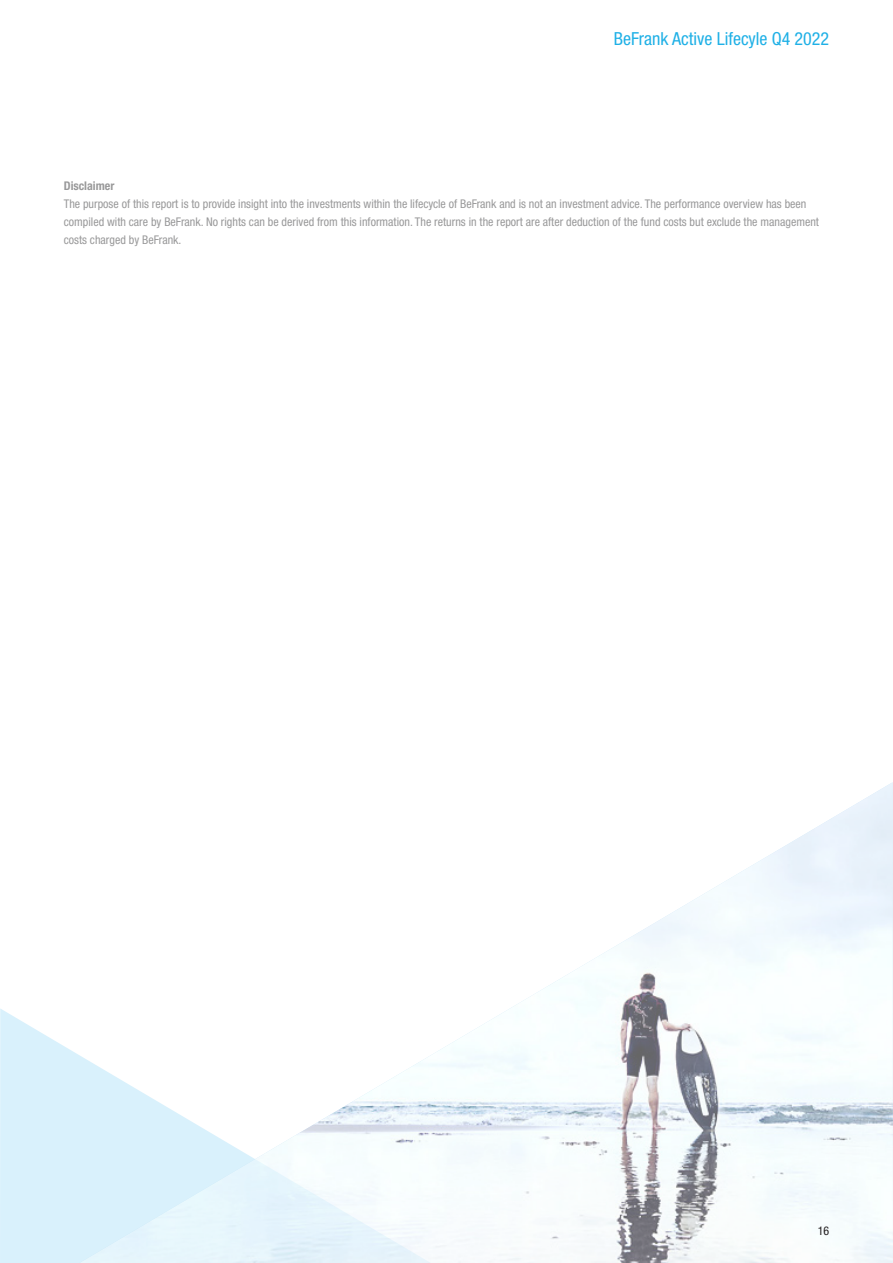
<style>
.page{position:relative;width:893px;height:1263px;background:#fff}
.page>*{position:absolute;margin:0;border:0;box-sizing:border-box;transform-origin:0 0}
.t1{font:condensed 18px "Helvetica Neue LT Std";color:#1fb0e6}
.Disclaimertekst_8_11{font:condensed 12px/18px "Helvetica Neue LT Std";color:#99999a}
.Disclaimertekst_8_11-2{font:700 condensed 12px "Helvetica Neue LT Std";color:#99999a}
.NN_A4_Pagenumber_rig{font:condensed 12px "Helvetica Neue LT Std";color:#231f20}
</style>
<div class="page">
<svg style="left:1px;top:1009px;width:63px;height:254px;background:#dbf2fc"></svg>
<svg style="left:0;top:1008px;width:1px;height:255px"></svg>
<img style="left:76px;top:782px;width:817px;height:481px">
<h1 class="t1" style="left:614px;top:28px;width:217px">BeFrank Active Lifecyle Q4 2022</h1>
<p class="Disclaimertekst_8_11-2" style="left:64px;top:178px;width:52px">Disclaimer</p>
<p class="Disclaimertekst_8_11" style="left:64px;top:194px;width:757px">The purpose of this report is to provide insight into the investments within the lifecycle of BeFrank and is not an investment advice. The performance overview has been compiled with care by BeFrank. No rights can be derived from this information. The returns in the report are after deduction of the fund costs but exclude the management costs charged by BeFrank.</p>
<p class="NN_A4_Pagenumber_rig" style="left:818px;top:1224px;width:13px">16</p>
</div>
